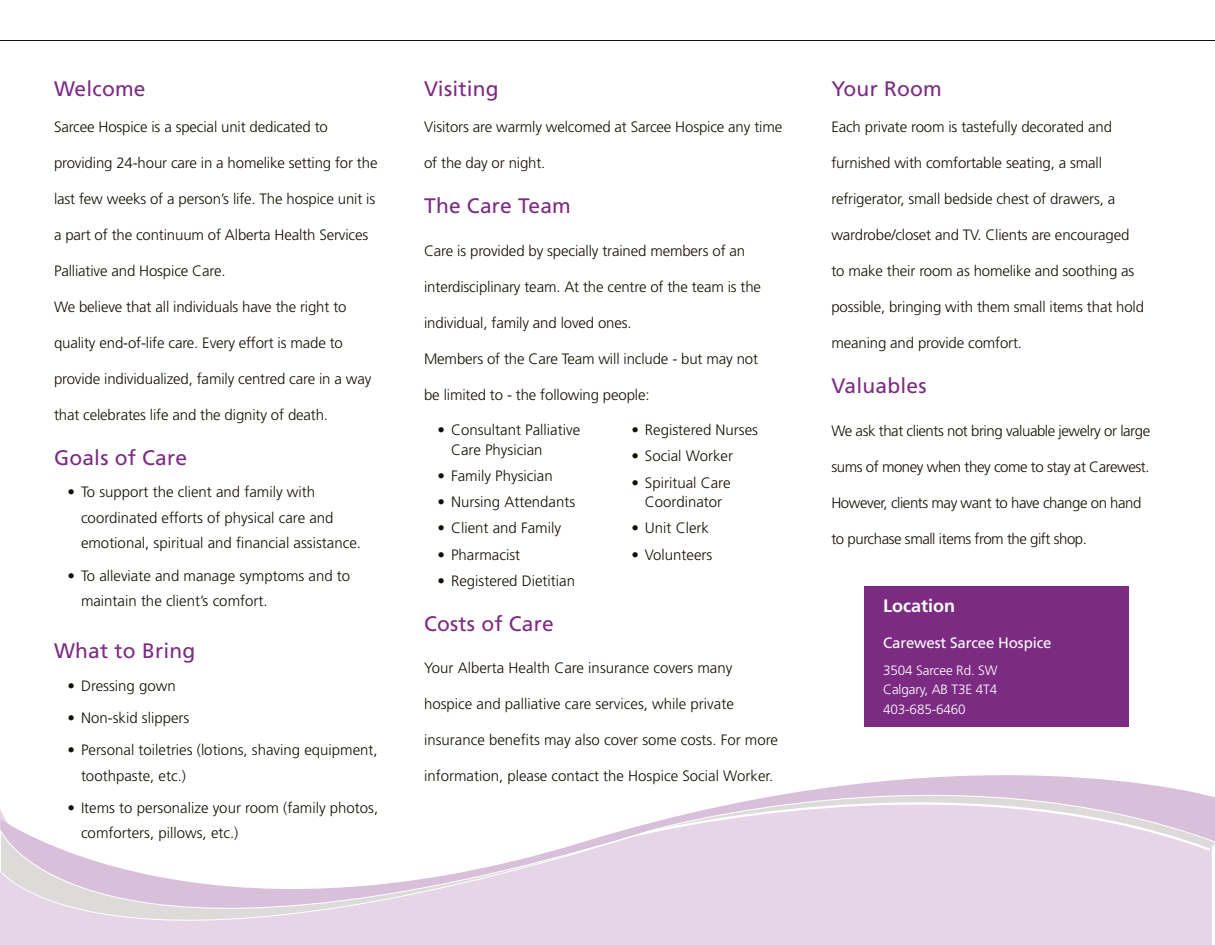
<style>
.page{position:relative;width:1215px;height:945px;background:#fff}
.page>*{position:absolute;margin:0;border:0;box-sizing:border-box;transform-origin:0 0}
.t1{font:21px "Frutiger";letter-spacing:.01em;color:#7c2b83}
.t2{font:700 18px "Frutiger";color:#fff}
.t3{font:300 15px/25.5px "Frutiger";letter-spacing:-.01em;color:#141006}
.t4{font:300 15px "Frutiger";letter-spacing:-.03em;color:#141006}
.t5{font:15px "Frutiger";letter-spacing:-.01em;color:#fff}
.t6{font:300 13.5px/19.5px "Frutiger";letter-spacing:-.01em;color:#fff;text-align:justify}
</style>
<div class="page">
<svg style="left:0;top:775px;width:1215px;height:170px"></svg>
<div style="left:864px;top:586px;width:264px;height:141px;background:#7c2b83"></div>
<hr style="left:0;top:40px;width:1215px;height:1px;background:#141006">
<h1 class="t1" style="left:54px;top:76px;width:93px">Welcome</h1>
<p class="t3" style="left:54px;top:114px;width:275px">Sarcee Hospice is a special unit dedicated to</p>
<p class="t3" style="left:54px;top:150px;width:325px">providing 24-hour care in a homelike setting for the</p>
<p class="t3" style="left:54px;top:186px;width:323px">last few weeks of a person’s life. The hospice unit is</p>
<p class="t3" style="left:54px;top:222px;width:316px">a part of the continuum of Alberta Health Services</p>
<p class="t3" style="left:54px;top:258px;width:173px">Palliative and Hospice Care.</p>
<p class="t3" style="left:54px;top:294px;width:294px">We believe that all individuals have the right to</p>
<p class="t3" style="left:54px;top:330px;width:290px">quality end-of-life care. Every effort is made to</p>
<p class="t3" style="left:54px;top:366px;width:319px">provide individualized, family centred care in a way</p>
<p class="t3" style="left:54px;top:402px;width:276px">that celebrates life and the dignity of death.</p>
<h1 class="t1" style="left:54px;top:445px;width:135px">Goals of Care</h1>
<p class="t3" style="left:81px;top:480px;width:282px;text-indent:-14px">• To support the client and family with coordinated efforts of physical care and emotional, spiritual and financial assistance.</p>
<p class="t3" style="left:81px;top:563px;width:271px;text-indent:-14px">• To alleviate and manage symptoms and to maintain the client’s comfort.</p>
<h1 class="t1" style="left:54px;top:639px;width:143px">What to Bring</h1>
<p class="t3" style="left:68px;top:673px;width:110px">• Dressing gown</p>
<p class="t3" style="left:68px;top:705px;width:123px">• Non-skid slippers</p>
<p class="t3" style="left:81px;top:737px;width:298px;text-indent:-14px">• Personal toiletries (lotions, shaving equipment, toothpaste, etc.)</p>
<p class="t3" style="left:81px;top:795px;width:299px;text-indent:-14px">• Items to personalize your room (family photos, comforters, pillows, etc.)</p>
<h1 class="t1" style="left:424px;top:76px;width:76px">Visiting</h1>
<p class="t3" style="left:424px;top:114px;width:360px">Visitors are warmly welcomed at Sarcee Hospice any time</p>
<p class="t3" style="left:424px;top:150px;width:123px">of the day or night.</p>
<h1 class="t1" style="left:424px;top:193px;width:148px">The Care Team</h1>
<p class="t3" style="left:424px;top:238px;width:323px">Care is provided by specially trained members of an</p>
<p class="t3" style="left:424px;top:274px;width:339px">interdisciplinary team. At the centre of the team is the</p>
<p class="t3" style="left:424px;top:310px;width:209px">individual, family and loved ones.</p>
<p class="t3" style="left:424px;top:346px;width:335px">Members of the Care Team will include - but may not</p>
<p class="t3" style="left:424px;top:382px;width:227px">be limited to - the following people:</p>
<p class="t3" style="left:451px;top:420px;width:131px;line-height:19.5px;text-indent:-14px">• Consultant Palliative<br>Care Physician</p>
<p class="t3" style="left:438px;top:463px;width:117px">• Family Physician</p>
<p class="t3" style="left:438px;top:489px;width:139px">• Nursing Attendants</p>
<p class="t3" style="left:438px;top:516px;width:125px">• Client and Family</p>
<p class="t3" style="left:438px;top:542px;width:84px">• Pharmacist</p>
<p class="t3" style="left:438px;top:568px;width:139px">• Registered Dietitian</p>
<p class="t3" style="left:631px;top:417px;width:128px">• Registered Nurses</p>
<p class="t3" style="left:631px;top:444px;width:103px">• Social Worker</p>
<p class="t3" style="left:631px;top:473px;width:101px;line-height:19.5px;text-align:center">• Spiritual Care<br>Coordinator</p>
<p class="t3" style="left:631px;top:516px;width:79px">• Unit Clerk</p>
<p class="t3" style="left:631px;top:542px;width:83px">• Volunteers</p>
<h1 class="t1" style="left:424px;top:611px;width:131px">Costs of Care</h1>
<p class="t3" style="left:424px;top:656px;width:310px">Your Alberta Health Care insurance covers many</p>
<p class="t3" style="left:424px;top:692px;width:311px">hospice and palliative care services, while private</p>
<p class="t3" style="left:424px;top:728px;width:355px">insurance benefits may also cover some costs. For more</p>
<p class="t3" style="left:424px;top:764px;width:351px">information, please contact the Hospice Social Worker.</p>
<h1 class="t1" style="left:831px;top:76px;width:112px">Your Room</h1>
<p class="t3" style="left:831px;top:114px;width:282px">Each private room is tastefully decorated and</p>
<p class="t3" style="left:831px;top:150px;width:272px">furnished with comfortable seating, a small</p>
<p class="t3" style="left:831px;top:186px;width:285px">refrigerator, small bedside chest of drawers, a</p>
<p class="t3" style="left:831px;top:222px;width:300px">wardrobe/closet and TV. Clients are encouraged</p>
<p class="t3" style="left:831px;top:258px;width:305px">to make their room as homelike and soothing as</p>
<p class="t3" style="left:831px;top:294px;width:314px">possible, bringing with them small items that hold</p>
<p class="t3" style="left:831px;top:330px;width:192px">meaning and provide comfort.</p>
<h1 class="t1" style="left:831px;top:373px;width:97px">Valuables</h1>
<p class="t4" style="left:831px;top:422px;width:320px">We ask that clients not bring valuable jewelry or large</p>
<p class="t4" style="left:831px;top:458px;width:320px">sums of money when they come to stay at Carewest.</p>
<p class="t4" style="left:831px;top:494px;width:312px">However, clients may want to have change on hand</p>
<p class="t4" style="left:831px;top:530px;width:257px">to purchase small items from the gift shop.</p>
<p class="t2" style="left:883px;top:595px;width:74px">Location</p>
<p class="t5" style="left:883px;top:634px;width:170px">Carewest Sarcee Hospice</p>
<p class="t6" style="left:883px;top:660px;width:116px">3504 Sarcee Rd. SW Calgary, AB T3E 4T4<br>403-685-6460</p>
</div>
